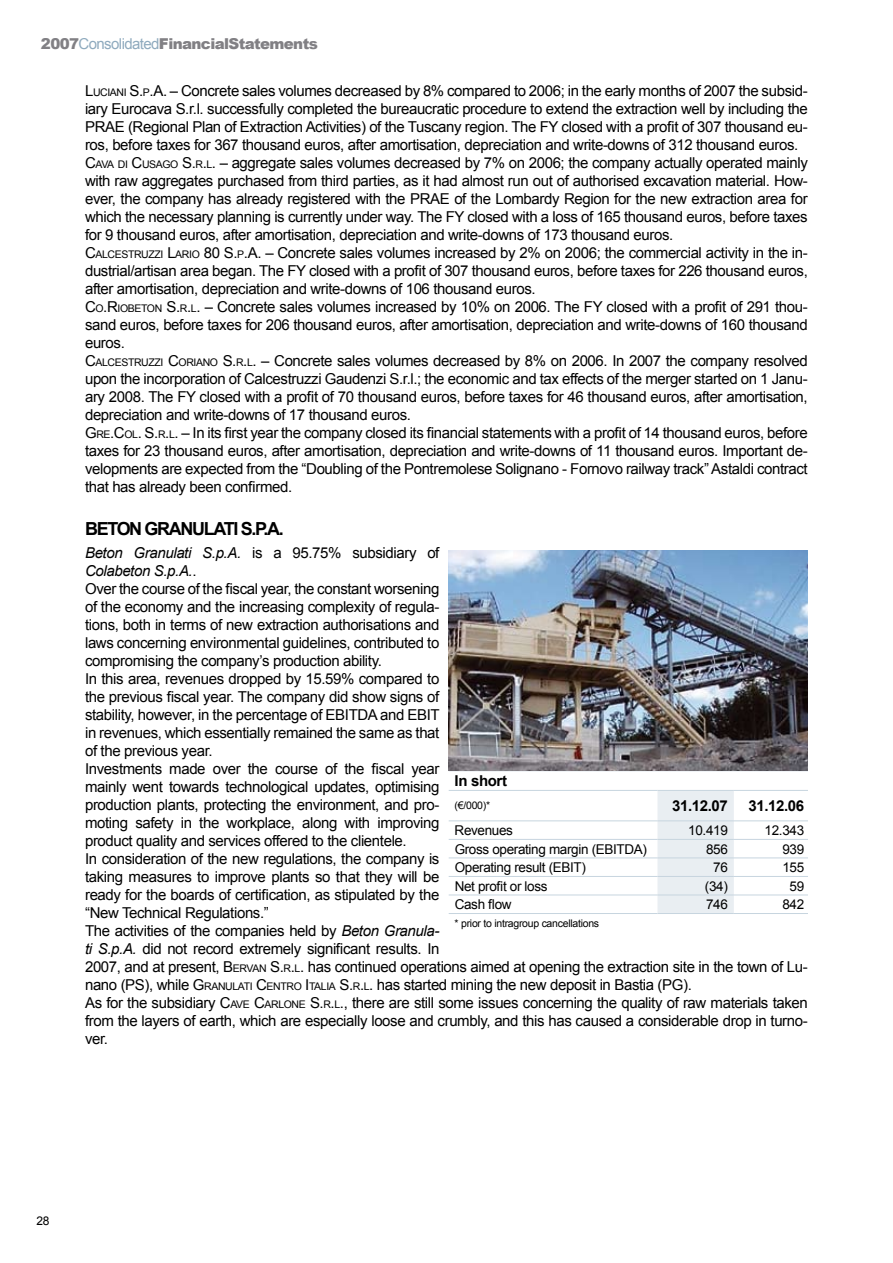
<style>
.page{position:relative;width:893px;height:1263px;background:#fff}
.page>*{position:absolute;margin:0;border:0;box-sizing:border-box;transform-origin:0 0}
.t1{font:700 18px "Arial";letter-spacing:-.075em;color:#000}
.t2{font:15px/18px "Arial";letter-spacing:-.025em;color:#000}
.t3{font:900 15px "Arial";letter-spacing:-.04em;color:#818084}
.t4{font:700 15px "Arial";letter-spacing:-.025em;color:#000}
.t5{font:13.5px "Arial";letter-spacing:-.025em;color:#000}
.t6{font:12px "Arial";color:#000}
.t7{font:10.5px "Arial";letter-spacing:-.025em;color:#000}
.s1{font-weight:400;color:#8faabe}
.s2{font-style:inherit}
.s3{font-size:10.5px}
.s4{font-style:italic}
</style>
<div class="page">
<svg style="left:449px;top:771px;width:359px;height:1px"></svg>
<svg style="left:449px;top:791px;width:359px;height:122px"></svg>
<hr style="left:449px;top:820px;width:208px;height:1px;background:#c7d5df">
<hr style="left:657px;top:820px;width:77px;height:1px;background:#c7d5df">
<hr style="left:449px;top:839px;width:208px;height:1px;background:#c7d5df">
<hr style="left:657px;top:839px;width:77px;height:1px;background:#c7d5df">
<hr style="left:734px;top:839px;width:74px;height:1px;background:#c7d5df">
<hr style="left:449px;top:857px;width:208px;height:1px;background:#c7d5df">
<hr style="left:657px;top:857px;width:77px;height:1px;background:#c7d5df">
<hr style="left:734px;top:857px;width:74px;height:1px;background:#c7d5df">
<hr style="left:449px;top:876px;width:208px;height:1px;background:#c7d5df">
<hr style="left:657px;top:876px;width:77px;height:1px;background:#c7d5df">
<hr style="left:734px;top:876px;width:74px;height:1px;background:#c7d5df">
<hr style="left:449px;top:894px;width:208px;height:1px;background:#c7d5df">
<hr style="left:657px;top:894px;width:77px;height:1px;background:#c7d5df">
<hr style="left:734px;top:894px;width:74px;height:1px;background:#c7d5df">
<hr style="left:449px;top:913px;width:208px;height:1px;background:#c7d5df">
<hr style="left:657px;top:913px;width:77px;height:1px;background:#c7d5df">
<hr style="left:734px;top:913px;width:74px;height:1px;background:#c7d5df">
<hr style="left:734px;top:820px;width:74px;height:1px;background:#c7d5df">
<hr style="left:449px;top:790px;width:208px;height:1px;background:#c7d5df">
<hr style="left:657px;top:790px;width:77px;height:1px;background:#c7d5df">
<hr style="left:734px;top:790px;width:74px;height:1px;background:#c7d5df">
<img style="left:448px;top:550px;width:360px;height:221px">
<p class="t3" style="left:41px;top:33px;width:278px">2007<span class="s1">Consolidated</span>FinancialStatements</p>
<p class="t2" style="left:85px;top:82px;width:724px"><span class="s2">L</span><span class="s3">UCIANI</span> <span class="s2">S.</span><span class="s3">P</span><span class="s2">.A.</span> – Concrete sales volumes decreased by 8% compared to 2006; in the early months of 2007 the subsid&shy;iary Eurocava S.r.l. successfully completed the bureaucratic procedure to extend the extraction well by including the PRAE (Regional Plan of Extraction Activities) of the Tuscany region. The FY closed with a profit of 307 thousand eu&shy;ros, before taxes for 367 thousand euros, after amortisation, depreciation and write-downs of 312 thousand euros.<br><span class="s2">C</span><span class="s3">AVA DI</span> <span class="s2">C</span><span class="s3">USAGO</span> <span class="s2">S.</span><span class="s3">R</span><span class="s2">.</span><span class="s3">L</span><span class="s2">.</span> – aggregate sales volumes decreased by 7% on 2006; the company actually operated mainly with raw aggregates purchased from third parties, as it had almost run out of authorised excavation material. How&shy;ever, the company has already registered with the PRAE of the Lombardy Region for the new extraction area for which the necessary planning is currently under way. The FY closed with a loss of 165 thousand euros, before taxes for 9 thousand euros, after amortisation, depreciation and write-downs of 173 thousand euros.<br><span class="s2">C</span><span class="s3">ALCESTRUZZI</span> <span class="s2">L</span><span class="s3">ARIO</span> <span class="s2">80 S.</span><span class="s3">P</span><span class="s2">.A. –</span> Concrete sales volumes increased by 2% on 2006; the commercial activity in the in&shy;dustrial/artisan area began. The FY closed with a profit of 307 thousand euros, before taxes for 226 thousand euros, after amortisation, depreciation and write-downs of 106 thousand euros.<br><span class="s2">C</span><span class="s3">O</span><span class="s2">.R</span><span class="s3">IOBETON</span> <span class="s2">S.</span><span class="s3">R</span><span class="s2">.</span><span class="s3">L</span><span class="s2">.</span> – Concrete sales volumes increased by 10% on 2006. The FY closed with a profit of 291 thou&shy;sand euros, before taxes for 206 thousand euros, after amortisation, depreciation and write-downs of 160 thousand euros.<br><span class="s2">C</span><span class="s3">ALCESTRUZZI</span> <span class="s2">C</span><span class="s3">ORIANO</span> <span class="s2">S.</span><span class="s3">R</span><span class="s2">.</span><span class="s3">L</span><span class="s2">. –</span> Concrete sales volumes decreased by 8% on 2006. In 2007 the company resolved upon the incorporation of Calcestruzzi Gaudenzi S.r.l.; the economic and tax effects of the merger started on 1 Janu&shy;ary 2008. The FY closed with a profit of 70 thousand euros, before taxes for 46 thousand euros, after amortisation, depreciation and write-downs of 17 thousand euros.<br><span class="s2">G</span><span class="s3">RE</span><span class="s2">.C</span><span class="s3">OL</span><span class="s2">. S.</span><span class="s3">R</span><span class="s2">.</span><span class="s3">L</span><span class="s2">. –</span> In its first year the company closed its financial statements with a profit of 14 thousand euros, before taxes for 23 thousand euros, after amortisation, depreciation and write-downs of 11 thousand euros. Important de&shy;velopments are expected from the “Doubling of the Pontremolese Solignano - Fornovo railway track” Astaldi contract that has already been confirmed.</p>
<p class="t1" style="left:85px;top:517px;width:200px">BETON GRANULATI S.p.A.</p>
<p class="t2" style="left:85px;top:544px;width:724px"><span class="s4">Beton Granulati S.p.A.</span> is a 95.75% subsidiary of<br><span class="s4">Colabeton S.p.A.</span>.<br>Over the course of the fiscal year, the constant worsening<br>of the economy and the increasing complexity of regula-<br>tions, both in terms of new extraction authorisations and<br>laws concerning environmental guidelines, contributed to<br>compromising the company’s production ability.<br>In this area, revenues dropped by 15.59% compared to<br>the previous fiscal year. The company did show signs of<br>stability, however, in the percentage of EBITDA and EBIT<br>in revenues, which essentially remained the same as that<br>of the previous year.<br>Investments made over the course of the fiscal year<br>mainly went towards technological updates, optimising<br>production plants, protecting the environment, and pro-<br>moting safety in the workplace, along with improving<br>product quality and services offered to the clientele.<br>In consideration of the new regulations, the company is<br>taking measures to improve plants so that they will be<br>ready for the boards of certification, as stipulated by the<br>“New Technical Regulations.”<br>The activities of the companies held by <span class="s4">Beton Granula-<br>ti S.p.A.</span> did not record extremely significant results. In<br>2007, and at present, <span class="s2">B</span> <span class="s3">ERVAN</span> <span class="s2">S.</span><span class="s3">R</span><span class="s2">.</span><span class="s3">L</span><span class="s2">.</span> has continued operations aimed at opening the extraction site in the town of Lu&shy;nano (PS), while <span class="s2">G</span> <span class="s3">RANULATI</span> <span class="s2">C</span><span class="s3">ENTRO</span> <span class="s2">I</span> <span class="s3">TALIA</span> <span class="s2">S.</span><span class="s3">R</span><span class="s2">.</span><span class="s3">L</span><span class="s2">.</span> has started mining the new deposit in Bastia (PG).<br>As for the subsidiary <span class="s2">C</span><span class="s3">AVE</span> <span class="s2">C</span><span class="s3">ARLONE</span> <span class="s2">S.</span><span class="s3">R</span><span class="s2">.</span><span class="s3">L</span>., there are still some issues concerning the quality of raw materials taken from the layers of earth, which are especially loose and crumbly, and this has caused a considerable drop in turno&shy;ver.</p>
<p class="t4" style="left:455px;top:771px;width:54px">In short</p>
<p class="t7" style="left:455px;top:798px;width:37px">(€/000)*</p>
<p class="t4" style="left:672px;top:796px;width:57px">31.12.07</p>
<p class="t4" style="left:748px;top:796px;width:57px">31.12.06</p>
<p class="t5" style="left:455px;top:821px;width:60px">Revenues</p>
<p class="t5" style="left:688px;top:821px;width:41px">10.419</p>
<p class="t5" style="left:765px;top:821px;width:41px">12.343</p>
<p class="t5" style="left:455px;top:839px;width:194px">Gross operating margin (EBITDA)</p>
<p class="t5" style="left:706px;top:839px;width:23px">856</p>
<p class="t5" style="left:782px;top:839px;width:23px">939</p>
<p class="t5" style="left:455px;top:858px;width:133px">Operating result (EBIT)</p>
<p class="t5" style="left:713px;top:858px;width:16px">76</p>
<p class="t5" style="left:782px;top:858px;width:23px">155</p>
<p class="t5" style="left:455px;top:877px;width:94px">Net profit or loss</p>
<p class="t5" style="left:705px;top:877px;width:24px">(34)</p>
<p class="t5" style="left:789px;top:877px;width:16px">59</p>
<p class="t5" style="left:455px;top:895px;width:58px">Cash flow</p>
<p class="t5" style="left:706px;top:895px;width:23px">746</p>
<p class="t5" style="left:782px;top:895px;width:23px">842</p>
<p class="t7" style="left:455px;top:916px;width:146px">* prior to intragroup cancellations</p>
<p class="t6" style="left:37px;top:1213px;width:15px">28</p>
</div>
